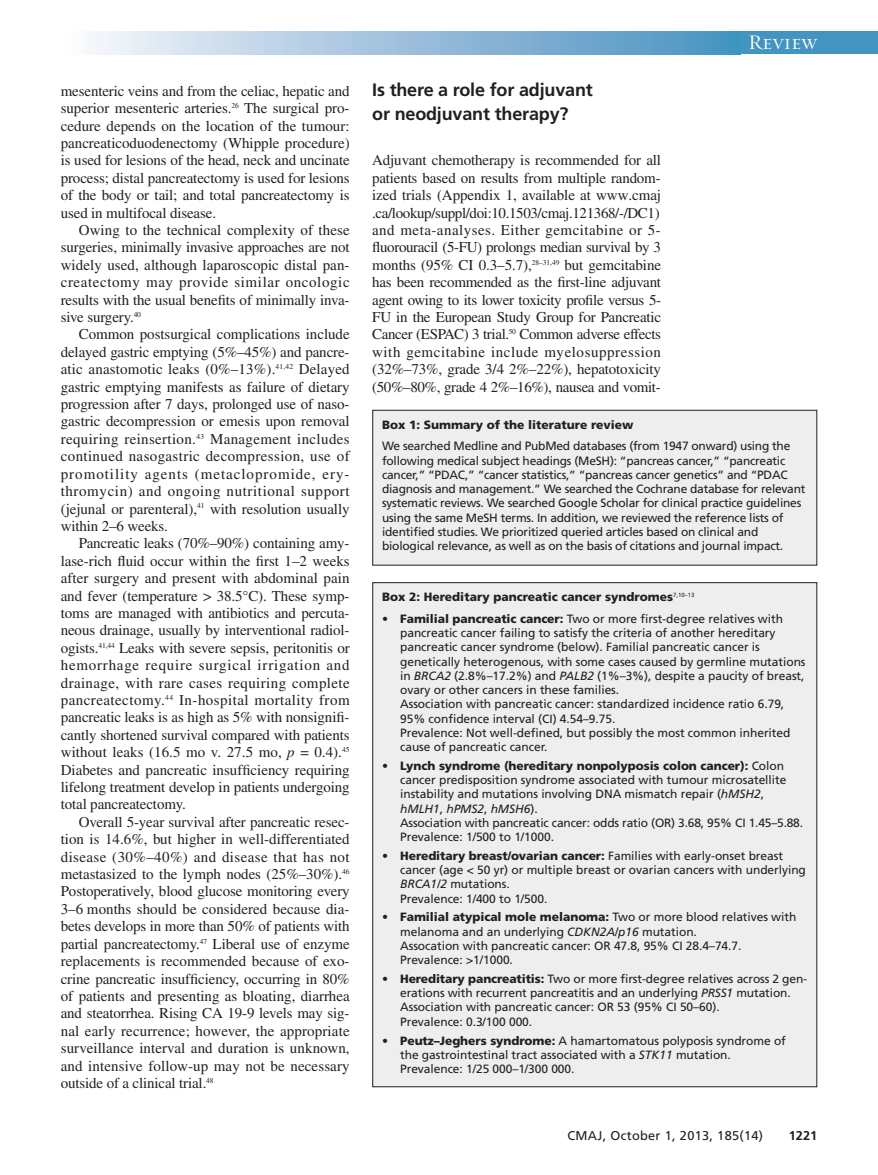
<style>
.page{position:relative;width:878px;height:1175px;background:#fff}
.page>*{position:absolute;margin:0;border:0;box-sizing:border-box;transform-origin:0 0}
.t1{font:21px "Requiem Display HTF Small Caps";letter-spacing:.005em;color:#fff}
.t2{font:700 18px/24px "Frutiger LT Std";letter-spacing:-.01em;color:#231f20}
.t3{font:15px/17.4px "Times LT Std";letter-spacing:-.01em;color:#231f20;text-align:justify}
.t4{font:12.75px "Frutiger LT Std";letter-spacing:.025em;color:#231f20}
.t5{font:700 12.75px "Frutiger LT Std";color:#231f20}
.t6{font:12px/14.2px "Frutiger LT Std";letter-spacing:-.005em;color:#231f20}
.t7{font:900 12px "Frutiger LT Std";color:#231f20}
.s1{font-style:italic}
.s2{font-weight:900}
</style>
<div class="page">
<div style="left:726px;top:32px;width:152px;height:22px;background:#4494c2"></div>
<div style="left:61px;top:32px;width:679px;height:22px;background:linear-gradient(to right,#faf8fc,#458ebf)"></div>
<div style="left:373px;top:410px;width:443px;height:155px;background:#eeeeef"></div>
<div style="left:372px;top:410px;width:445px;height:155px;border:1px solid #231f20"></div>
<div style="left:373px;top:582px;width:443px;height:504px;background:#eeeeef"></div>
<p class="t3" style="left:61px;top:84px;width:290px">mesenteric veins and from the celiac, hepatic and superior mesenteric arteries.<sup>26</sup> The surgical pro&shy;cedure depends on the location of the tumour: pancreaticoduodenectomy (Whipple procedure) is used for lesions of the head, neck and uncinate process; distal pancreatectomy is used for lesions of the body or tail; and total pancreatectomy is used in multifocal disease.</p>
<p class="t3" style="left:61px;top:223px;width:290px;text-indent:18px">Owing to the technical complexity of these surgeries, minimally invasive approaches are not widely used, although laparoscopic distal pan&shy;createctomy may provide similar oncologic results with the usual benefits of minimally inva&shy;sive surgery.<sup>40</sup></p>
<p class="t3" style="left:61px;top:327px;width:290px;text-indent:18px">Common postsurgical complications include delayed gastric emptying (5%–45%) and pancre&shy;atic anastomotic leaks (0%–13%).<sup>41,42</sup> Delayed gastric emptying manifests as failure of dietary progression after 7 days, prolonged use of naso&shy;gastric decompression or emesis upon removal requiring reinsertion.<sup>43</sup> Management includes continued nasogastric decompression, use of promotility agents (metaclopromide, ery&shy;thromycin) and ongoing nutritional support (jejunal or parenteral),<sup>41</sup> with resolution usually within 2–6 weeks.</p>
<p class="t3" style="left:61px;top:536px;width:290px;text-indent:18px">Pancreatic leaks (70%–90%) containing amy&shy;lase-rich fluid occur within the first 1–2 weeks after surgery and present with abdominal pain and fever (temperature &gt; 38.5°C). These symp&shy;toms are managed with antibiotics and percuta&shy;neous drainage, usually by interventional radiol&shy;ogists.<sup>41,44</sup> Leaks with severe sepsis, peritonitis or hemorrhage require surgical irrigation and drainage, with rare cases requiring complete pancreatectomy.<sup>44</sup> In-hospital mortality from pancreatic leaks is as high as 5% with nonsignifi&shy;cantly shortened survival compared with patients without leaks (16.5 mo v. 27.5 mo, <span class="s1">p</span> = 0.4).<sup>45<br></sup>Diabetes and pancreatic insufficiency requiring lifelong treatment develop in patients undergoing total pancreatectomy.</p>
<p class="t3" style="left:61px;top:814px;width:290px;text-indent:18px">Overall 5-year survival after pancreatic resec&shy;tion is 14.6%, but higher in well-differentiated disease (30%–40%) and disease that has not metastasized to the lymph nodes (25%–30%).<sup>46<br></sup>Postoperatively, blood glucose monitoring every 3–6 months should be considered because dia&shy;betes develops in more than 50% of patients with partial pancreatectomy.<sup>47</sup> Liberal use of enzyme replacements is recommended because of exo&shy;crine pancreatic insufficiency, occurring in 80% of patients and presenting as bloating, diarrhea and steatorrhea. Rising CA 19-9 levels may sig&shy;nal early recurrence; however, the appropriate surveillance interval and duration is unknown, and intensive follow-up may not be necessary outside of a clinical trial.<sup>48</sup></p>
<p class="t2" style="left:372px;top:79px;width:222px">Is there a role for adjuvant or neodjuvant therapy?</p>
<p class="t3" style="left:372px;top:153px;width:290px">Adjuvant chemotherapy is recommended for all patients based on results from multiple random&shy;ized trials (Appendix 1, available at www.cmaj .ca/lookup/suppl/doi:10.1503/cmaj.121368/-/DC1) and meta-analyses. Either gemcitabine or 5- fluorouracil (5-FU) prolongs median survival by 3 months (95% CI 0.3–5.7),<sup>28–31,49</sup> but gemcitabine has been recommended as the first-line adjuvant agent owing to its lower toxicity profile versus 5- FU in the European Study Group for Pancreatic Cancer (ESPAC) 3 trial.<sup>50</sup> Common adverse effects with gemcitabine include myelosuppression (32%–73%, grade 3/4 2%–22%), hepatotoxicity (50%–80%, grade 4 2%–16%), nausea and vomit-</p>
<h1 class="t1" style="left:748px;top:30px;width:70px">Review</h1>
<p class="t7" style="left:382px;top:419px;width:253px">Box 1: Summary of the literature review</p>
<p class="t6" style="left:382px;top:440px;width:425px">We searched Medline and PubMed databases (from 1947 onward) using the following medical subject headings (MeSH): “pancreas cancer,” “pancreatic cancer,” “PDAC,” “cancer statistics,” “pancreas cancer genetics” and “PDAC diagnosis and management.” We searched the Cochrane database for relevant systematic reviews. We searched Google Scholar for clinical practice guidelines using the same MeSH terms. In addition, we reviewed the reference lists of identified studies. We prioritized queried articles based on clinical and biological relevance, as well as on the basis of citations and journal impact.</p>
<p class="t7" style="left:382px;top:592px;width:314px">Box 2: Hereditary pancreatic cancer syndromes<sup>7,10–13</sup></p>
<p class="t6" style="left:400px;top:612px;width:407px;text-indent:-18px"><span class="s2">• Familial pancreatic cancer:</span> Two or more first-degree relatives with pancreatic cancer failing to satisfy the criteria of another hereditary pancreatic cancer syndrome (below). Familial pancreatic cancer is genetically heterogenous, with some cases caused by germline mutations in <span class="s1">BRCA2</span> (2.8%–17.2%) and <span class="s1">PALB2</span> (1%–3%), despite a paucity of breast, ovary or other cancers in these families.<br>Association with pancreatic cancer: standardized incidence ratio 6.79, 95% confidence interval (CI) 4.54–9.75.<br>Prevalence: Not well-defined, but possibly the most common inherited cause of pancreatic cancer.</p>
<p class="t6" style="left:400px;top:759px;width:404px;text-indent:-18px"><span class="s2">• Lynch syndrome (hereditary nonpolyposis colon cancer):</span> Colon cancer predisposition syndrome associated with tumour microsatellite instability and mutations involving DNA mismatch repair (<span class="s1">hMSH2</span>, <span class="s1">hMLH1</span>, <span class="s1">hPMS2</span>, <span class="s1">hMSH6</span>).<br>Association with pancreatic cancer: odds ratio (OR) 3.68, 95% CI 1.45–5.88.<br>Prevalence: 1/500 to 1/1000.</p>
<p class="t6" style="left:400px;top:849px;width:407px;text-indent:-18px"><span class="s2">• Hereditary breast/ovarian cancer:</span> Families with early-onset breast cancer (age &lt; 50 yr) or multiple breast or ovarian cancers with underlying <span class="s1">BRCA1/2</span> mutations.<br>Prevalence: 1/400 to 1/500.</p>
<p class="t6" style="left:400px;top:911px;width:398px;text-indent:-18px"><span class="s2">• Familial atypical mole melanoma:</span> Two or more blood relatives with melanoma and an underlying <span class="s1">CDKN2A/p16</span> mutation.<br>Assocation with pancreatic cancer: OR 47.8, 95% CI 28.4–74.7.<br>Prevalence: &gt;1/1000.</p>
<p class="t6" style="left:400px;top:972px;width:408px;text-indent:-18px"><span class="s2">• Hereditary pancreatitis:</span> Two or more first-degree relatives across 2 gen&shy;erations with recurrent pancreatitis and an underlying <span class="s1">PRSS1</span> mutation.<br>Association with pancreatic cancer: OR 53 (95% CI 50–60).<br>Prevalence: 0.3/100 000.</p>
<p class="t6" style="left:400px;top:1034px;width:387px;text-indent:-18px"><span class="s2">• Peutz–Jeghers syndrome:</span> A hamartomatous polyposis syndrome of the gastrointestinal tract associated with a <span class="s1">STK11</span> mutation.<br>Prevalence: 1/25 000–1/300 000.</p>
<p class="t4" style="left:567px;top:1130px;width:197px">CMAJ, October 1, 2013, 185(14)</p>
<p class="t5" style="left:788px;top:1130px;width:30px">1221</p>
</div>
